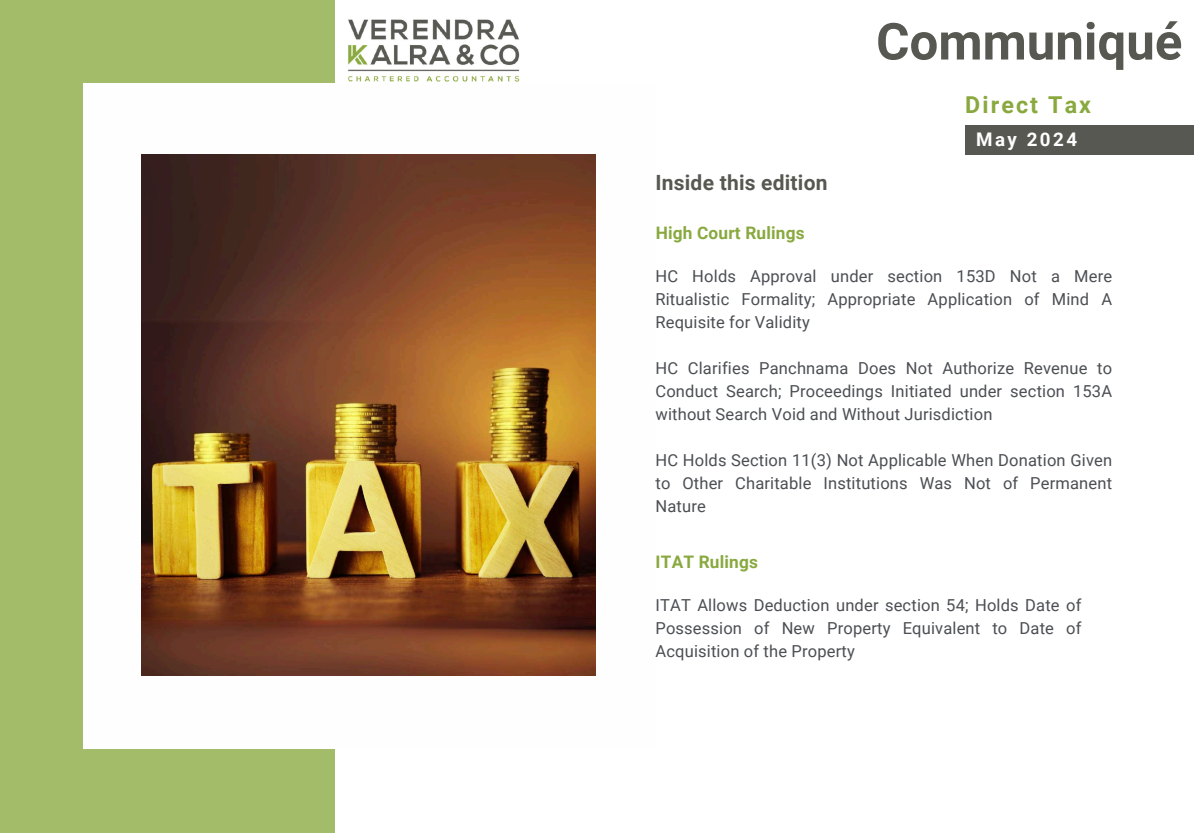
<style>
.page{position:relative;width:1194px;height:833px;background:#fff}
.page>*{position:absolute;margin:0;border:0;box-sizing:border-box;transform-origin:0 0}
.t1{font:700 51px "Roboto";color:#585852}
.t2{font:700 23.25px "Roboto";letter-spacing:.09em;color:#89a93f}
.t3{font:700 21px "Roboto";letter-spacing:.01em;color:#585852}
.t4{font:700 18.75px "Roboto";letter-spacing:.135em;color:#fff}
.t5{font:700 17.25px "Roboto";letter-spacing:.01em;color:#89a93f}
.t6{font:16.5px/23.1px "Roboto";letter-spacing:.01em;color:#4b4e53;text-align:justify}
</style>
<div class="page">
<div style="left:0;top:0;width:334px;height:832px;background:#a3bc69"></div>
<img style="left:348px;top:19px;width:172px;height:63px">
<div style="left:83px;top:83px;width:572px;height:666px;background:#fefefe"></div>
<img style="left:142px;top:155px;width:453px;height:520px">
<div style="left:965px;top:125px;width:228px;height:30px;background:#585852"></div>
<h1 class="t1" style="left:875px;top:12px;width:308px">Communiqué</h1>
<h2 class="t2" style="left:965px;top:92px;width:127px">Direct Tax</h2>
<p class="t3" style="left:655px;top:171px;width:173px">Inside this edition</p>
<p class="t5" style="left:655px;top:223px;width:150px">High Court Rulings</p>
<p class="t4" style="left:975px;top:128px;width:102px">May 2024</p>
<p class="t6" style="left:655px;top:264px;width:458px">HC Holds Approval under section 153D Not a Mere Ritualistic Formality; Appropriate Application of Mind A Requisite for Validity</p>
<p class="t6" style="left:655px;top:356px;width:458px">HC Clarifies Panchnama Does Not Authorize Revenue to Conduct Search; Proceedings Initiated under section 153A without Search Void and Without Jurisdiction</p>
<p class="t6" style="left:655px;top:449px;width:458px">HC Holds Section 11(3) Not Applicable When Donation Given to Other Charitable Institutions Was Not of Permanent Nature</p>
<p class="t5" style="left:655px;top:552px;width:104px">ITAT Rulings</p>
<p class="t6" style="left:655px;top:593px;width:427px">ITAT Allows Deduction under section 54; Holds Date of Possession of New Property Equivalent to Date of Acquisition of the Property</p>
</div>
